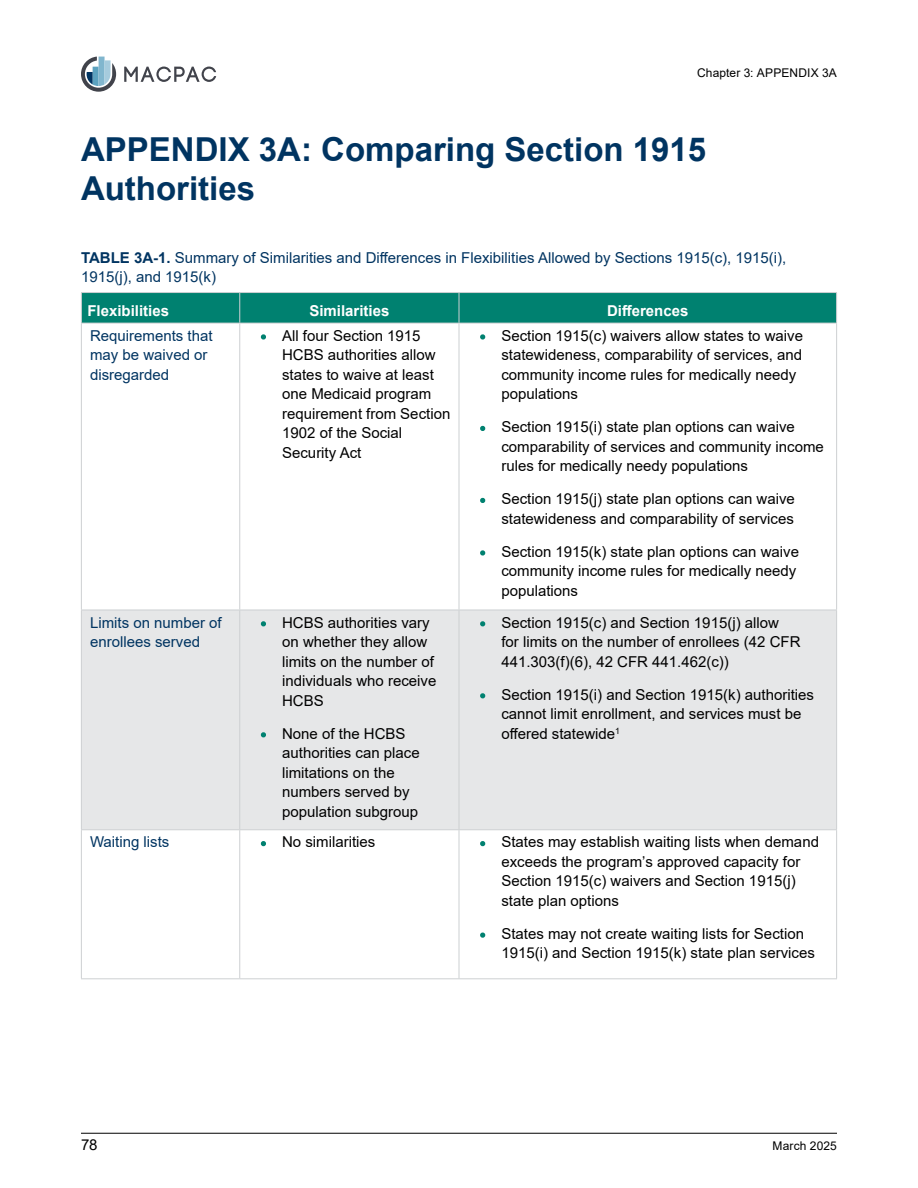
<style>
.page{position:relative;width:918px;height:1188px;background:#fff}
.page>*{position:absolute;margin:0;border:0;box-sizing:border-box;transform-origin:0 0}
.t1{font:700 33px/39px "Arial";color:#003461}
.List_Bullet_Level_1{font:15px/19.5px "Arial";color:#000}
.H3_Table_Title{font:15px/19.5px "Arial";color:#003461}
.Table_Main_Blue{font:15px/19.5px "Arial";color:#003461}
.Table_Header_White{font:700 15px "Arial";color:#fff}
.t2{font:12px "Arial";letter-spacing:.01em;color:#000}
.s1{font-weight:700}
.s2{font-size:8.7px;color:#008170}
</style>
<div class="page">
<hr style="left:81px;top:1133px;width:756px;height:1px;background:#000">
<svg style="left:81px;top:57px;width:35px;height:35px"></svg>
<svg style="left:124px;top:67px;width:92px;height:15px"></svg>
<div style="left:82px;top:293px;width:754px;height:30px;background:#008170"></div>
<svg style="left:82px;top:324px;width:754px;height:654px"></svg>
<div style="left:82px;top:611px;width:754px;height:218px;background:#e6e7e8"></div>
<hr style="left:81px;top:292px;width:159px;height:1px;background:#cdd0d2">
<hr style="left:81px;top:293px;width:1px;height:30px;background:#cdd0d2">
<hr style="left:240px;top:292px;width:219px;height:1px;background:#cdd0d2">
<hr style="left:239px;top:293px;width:1px;height:30px;background:#cdd0d2">
<hr style="left:459px;top:292px;width:378px;height:1px;background:#cdd0d2">
<hr style="left:459px;top:293px;width:1px;height:30px;background:#cdd0d2">
<hr style="left:836px;top:293px;width:1px;height:30px;background:#cdd0d2">
<hr style="left:81px;top:323px;width:159px;height:1px;background:#cdd0d2">
<hr style="left:81px;top:323px;width:1px;height:287px;background:#cdd0d2">
<hr style="left:240px;top:323px;width:219px;height:1px;background:#cdd0d2">
<hr style="left:239px;top:323px;width:1px;height:287px;background:#cdd0d2">
<hr style="left:459px;top:323px;width:378px;height:1px;background:#cdd0d2">
<hr style="left:459px;top:323px;width:1px;height:287px;background:#cdd0d2">
<hr style="left:836px;top:323px;width:1px;height:287px;background:#cdd0d2">
<hr style="left:81px;top:610px;width:159px;height:1px;background:#cdd0d2">
<hr style="left:81px;top:610px;width:1px;height:219px;background:#cdd0d2">
<hr style="left:240px;top:610px;width:219px;height:1px;background:#cdd0d2">
<hr style="left:239px;top:610px;width:1px;height:219px;background:#cdd0d2">
<hr style="left:459px;top:610px;width:378px;height:1px;background:#cdd0d2">
<hr style="left:459px;top:610px;width:1px;height:219px;background:#cdd0d2">
<hr style="left:836px;top:610px;width:1px;height:219px;background:#cdd0d2">
<hr style="left:81px;top:829px;width:159px;height:1px;background:#cdd0d2">
<hr style="left:81px;top:830px;width:1px;height:148px;background:#cdd0d2">
<hr style="left:240px;top:829px;width:219px;height:1px;background:#cdd0d2">
<hr style="left:239px;top:830px;width:1px;height:148px;background:#cdd0d2">
<hr style="left:459px;top:829px;width:378px;height:1px;background:#cdd0d2">
<hr style="left:459px;top:830px;width:1px;height:148px;background:#cdd0d2">
<hr style="left:836px;top:830px;width:1px;height:148px;background:#cdd0d2">
<hr style="left:81px;top:978px;width:159px;height:1px;background:#cdd0d2">
<hr style="left:240px;top:978px;width:219px;height:1px;background:#cdd0d2">
<hr style="left:459px;top:978px;width:378px;height:1px;background:#cdd0d2">
<p class="t2" style="left:697px;top:65px;width:141px">Chapter 3: APPENDIX 3A</p>
<h2 class="t1" style="left:81px;top:130px;width:627px">APPENDIX 3A: Comparing Section 1915<br>Authorities</h2>
<p class="H3_Table_Title" style="left:81px;top:248px;width:707px"><span class="s1">TABLE 3A-1.</span> Summary of Similarities and Differences in Flexibilities Allowed by Sections 1915(c), 1915(i),<br>1915(j), and 1915(k)</p>
<p class="Table_Header_White" style="left:87px;top:301px;width:83px">Flexibilities</p>
<p class="Table_Header_White" style="left:309px;top:301px;width:82px">Similarities</p>
<p class="Table_Header_White" style="left:607px;top:301px;width:83px">Differences</p>
<p class="Table_Main_Blue" style="left:90px;top:326px;width:124px">Requirements that may be waived or disregarded</p>
<p class="List_Bullet_Level_1" style="left:282px;top:326px;width:170px;text-indent:-20px"><span class="s2">•</span> All four Section 1915<br>HCBS authorities allow states to waive at least one Medicaid program requirement from Section<br>1902 of the Social<br>Security Act</p>
<p class="List_Bullet_Level_1" style="left:501px;top:326px;width:303px;text-indent:-20px"><span class="s2">•</span> Section 1915(c) waivers allow states to waive statewideness, comparability of services, and community income rules for medically needy populations</p>
<p class="List_Bullet_Level_1" style="left:501px;top:417px;width:324px;text-indent:-20px"><span class="s2">•</span> Section 1915(i) state plan options can waive comparability of services and community income rules for medically needy populations</p>
<p class="List_Bullet_Level_1" style="left:481px;top:489px;width:315px;text-align:right"><span class="s2">•</span> Section 1915(j) state plan options can waive statewideness and comparability of services</p>
<p class="List_Bullet_Level_1" style="left:501px;top:542px;width:299px;text-indent:-20px"><span class="s2">•</span> Section 1915(k) state plan options can waive community income rules for medically needy populations</p>
<p class="Table_Main_Blue" style="left:90px;top:613px;width:133px">Limits on number of enrollees served</p>
<p class="List_Bullet_Level_1" style="left:282px;top:613px;width:156px;text-indent:-20px"><span class="s2">•</span> HCBS authorities vary on whether they allow limits on the number of individuals who receive<br>HCBS</p>
<p class="List_Bullet_Level_1" style="left:282px;top:724px;width:139px;text-indent:-20px"><span class="s2">•</span> None of the HCBS authorities can place limitations on the numbers served by population subgroup</p>
<p class="List_Bullet_Level_1" style="left:501px;top:613px;width:301px;text-indent:-20px"><span class="s2">•</span> Section 1915(c) and Section 1915(j) allow<br>for limits on the number of enrollees (42 CFR<br>441.303(f)(6), 42 CFR 441.462(c))</p>
<p class="List_Bullet_Level_1" style="left:501px;top:685px;width:314px;text-indent:-20px"><span class="s2">•</span> Section 1915(i) and Section 1915(k) authorities cannot limit enrollment, and services must be offered statewide<sup>1</sup></p>
<p class="Table_Main_Blue" style="left:90px;top:832px;width:81px">Waiting lists</p>
<p class="List_Bullet_Level_1" style="left:262px;top:832px;width:115px"><span class="s2">•</span> No similarities</p>
<p class="List_Bullet_Level_1" style="left:501px;top:832px;width:319px;text-indent:-20px"><span class="s2">•</span> States may establish waiting lists when demand exceeds the program’s approved capacity for Section 1915(c) waivers and Section 1915(j) state plan options</p>
<p class="List_Bullet_Level_1" style="left:501px;top:924px;width:315px;text-indent:-20px"><span class="s2">•</span> States may not create waiting lists for Section<br>1915(i) and Section 1915(k) state plan services</p>
<p class="List_Bullet_Level_1" style="left:81px;top:1135px;width:18px">78</p>
<p class="t2" style="left:773px;top:1137px;width:66px">March 2025</p>
</div>
